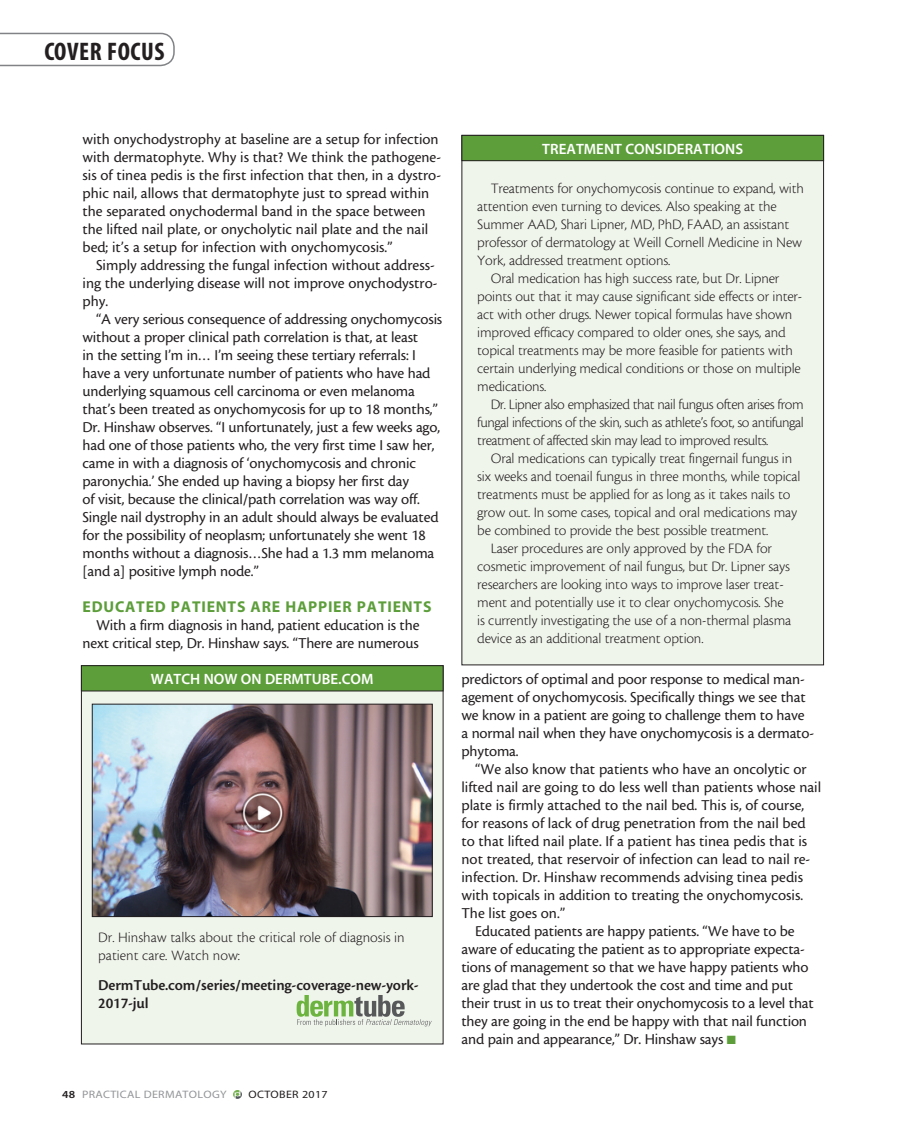
<style>
.page{position:relative;width:905px;height:1134px;background:#fff}
.page>*{position:absolute;margin:0;border:0;box-sizing:border-box;transform-origin:0 0}
.t1{font:25.5px "Myriad MM 700 300";letter-spacing:.02em;color:#231f20}
.body{font:15.75px/18px "Cronos MM 408 10";letter-spacing:-.01em;color:#231f20}
.body-2{font:15.75px/18px "Cronos MM 574 10";letter-spacing:-.01em;color:#231f20}
.subhead{font:15.75px "Myriad MM 700 600";letter-spacing:.05em;color:#5d9e3b}
.sidebar_body{font:15px/18px "Cronos MM 250 10";letter-spacing:-.01em;color:#231f20}
.sidebar_h1{font:15px "Myriad MM 565 600";color:#fff}
.t2{font:10.8px "Myriad MM 400 600";letter-spacing:.025em;color:#939598;scale:1.11 1}
.t3{font:10.8px "Myriad MM 400 600";letter-spacing:.025em;color:#231f20;scale:1.11 1}
.s1{font-family:"Myriad MM 565 600";color:#231f20}
.s2{color:#5d9e3b}
</style>
<div class="page">
<svg style="left:233px;top:1090px;width:9px;height:9px"></svg>
<svg style="left:0;top:33px;width:175px;height:33px"></svg>
<div style="left:81px;top:666px;width:362px;height:378px;background:#f0f5ec"></div>
<div style="left:81px;top:666px;width:362px;height:25px;background:#5d9e3b"></div>
<div style="left:81px;top:665px;width:362px;height:26px;border:1px solid #231f20"></div>
<svg style="left:296px;top:995px;width:136px;height:31px"></svg>
<img style="left:94px;top:706px;width:336px;height:209px">
<div style="left:92px;top:704px;width:340px;height:213px;border:1px solid #231f20"></div>
<div style="left:462px;top:135px;width:361px;height:530px;background:#f0f5ec"></div>
<div style="left:462px;top:135px;width:361px;height:26px;background:#5d9e3b"></div>
<div style="left:461px;top:135px;width:363px;height:26px;border:1px solid #231f20"></div>
<h1 class="t1" style="left:44px;top:39px;width:121px">COVER FOCUS</h1>
<p class="body" style="left:82px;top:130px;width:360px">with onychodystrophy at baseline are a setup for infection with dermatophyte. Why is that? We think the pathogene&shy;sis of tinea pedis is the first infection that then, in a dystro&shy;phic nail, allows that dermatophyte just to spread within the separated onychodermal band in the space between the lifted nail plate, or onycholytic nail plate and the nail bed; it’s a setup for infection with onychomycosis.”</p>
<p class="body" style="left:82px;top:256px;width:356px;text-indent:14px">Simply addressing the fungal infection without address&shy;ing the underlying disease will not improve onychodystro&shy;phy.</p>
<p class="body" style="left:82px;top:310px;width:361px;text-indent:14px">“A very serious consequence of addressing onychomycosis without a proper clinical path correlation is that, at least<br>in the setting I’m in… I’m seeing these tertiary referrals: I have a very unfortunate number of patients who have had underlying squamous cell carcinoma or even melanoma that’s been treated as onychomycosis for up to 18 months,” Dr. Hinshaw observes. “I unfortunately, just a few weeks ago, had one of those patients who, the very first time I saw her, came in with a diagnosis of ‘onychomycosis and chronic paronychia.’ She ended up having a biopsy her first day<br>of visit, because the clinical/path correlation was way off.<br>Single nail dystrophy in an adult should always be evaluated for the possibility of neoplasm; unfortunately she went 18 months without a diagnosis…She had a 1.3 mm melanoma [and a] positive lymph node.”</p>
<p class="subhead" style="left:82px;top:599px;width:350px">EDUCATED PATIENTS ARE HAPPIER PATIENTS</p>
<p class="body" style="left:82px;top:616px;width:338px;text-align:right">With a firm diagnosis in hand, patient education is the next critical step, Dr. Hinshaw says. “There are numerous</p>
<p class="sidebar_h1" style="left:151px;top:672px;width:224px">WATCH NOW ON DERMTUBE.COM</p>
<p class="sidebar_body" style="left:98px;top:928px;width:308px">Dr. Hinshaw talks about the critical role of diagnosis in patient care. Watch now:</p>
<p class="body-2" style="left:98px;top:976px;width:322px">DermTube.com/series/meeting-coverage-new-york-<br>2017-jul</p>
<p class="t2" style="left:62px;top:1089px;width:149px"><span class="s1">48</span> PRACTICAL DERMATOLOGY</p>
<p class="t3" style="left:248px;top:1089px;width:73px">OCTOBER 2017</p>
<p class="sidebar_h1" style="left:542px;top:141px;width:202px">TREATMENT CONSIDERATIONS</p>
<p class="sidebar_body" style="left:477px;top:179px;width:328px;text-indent:14px">Treatments for onychomycosis continue to expand, with attention even turning to devices. Also speaking at the Summer AAD, Shari Lipner, MD, PhD, FAAD, an assistant professor of dermatology at Weill Cornell Medicine in New York, addressed treatment options.</p>
<p class="sidebar_body" style="left:477px;top:269px;width:326px;text-indent:14px">Oral medication has high success rate, but Dr. Lipner points out that it may cause significant side effects or inter&shy;act with other drugs. Newer topical formulas have shown improved efficacy compared to older ones, she says, and topical treatments may be more feasible for patients with certain underlying medical conditions or those on multiple medications.</p>
<p class="sidebar_body" style="left:477px;top:395px;width:328px;text-align:justify;text-indent:14px">Dr. Lipner also emphasized that nail fungus often arises from fungal infections of the skin, such as athlete’s foot, so antifungal treatment of affected skin may lead to improved results.</p>
<p class="sidebar_body" style="left:477px;top:449px;width:325px;text-indent:14px">Oral medications can typically treat fingernail fungus in six weeks and toenail fungus in three months, while topical treatments must be applied for as long as it takes nails to grow out. In some cases, topical and oral medications may be combined to provide the best possible treatment.</p>
<p class="sidebar_body" style="left:477px;top:539px;width:315px;text-indent:14px">Laser procedures are only approved by the FDA for cosmetic improvement of nail fungus, but Dr. Lipner says researchers are looking into ways to improve laser treat&shy;ment and potentially use it to clear onychomycosis. She is currently investigating the use of a non-thermal plasma device as an additional treatment option.</p>
<p class="body" style="left:461px;top:670px;width:354px">predictors of optimal and poor response to medical man&shy;agement of onychomycosis. Specifically things we see that we know in a patient are going to challenge them to have a normal nail when they have onychomycosis is a dermato&shy;phytoma.</p>
<p class="body" style="left:461px;top:760px;width:361px;text-indent:14px">“We also know that patients who have an oncolytic or lifted nail are going to do less well than patients whose nail plate is firmly attached to the nail bed. This is, of course, for reasons of lack of drug penetration from the nail bed to that lifted nail plate. If a patient has tinea pedis that is not treated, that reservoir of infection can lead to nail re&shy;infection. Dr. Hinshaw recommends advising tinea pedis with topicals in addition to treating the onychomycosis.<br>The list goes on.”</p>
<p class="body" style="left:461px;top:922px;width:354px;text-indent:14px">Educated patients are happy patients. “We have to be aware of educating the patient as to appropriate expecta&shy;tions of management so that we have happy patients who are glad that they undertook the cost and time and put their trust in us to treat their onychomycosis to a level that they are going in the end be happy with that nail function and pain and appearance,” Dr. Hinshaw says <span class="s2">■</span></p>
</div>
